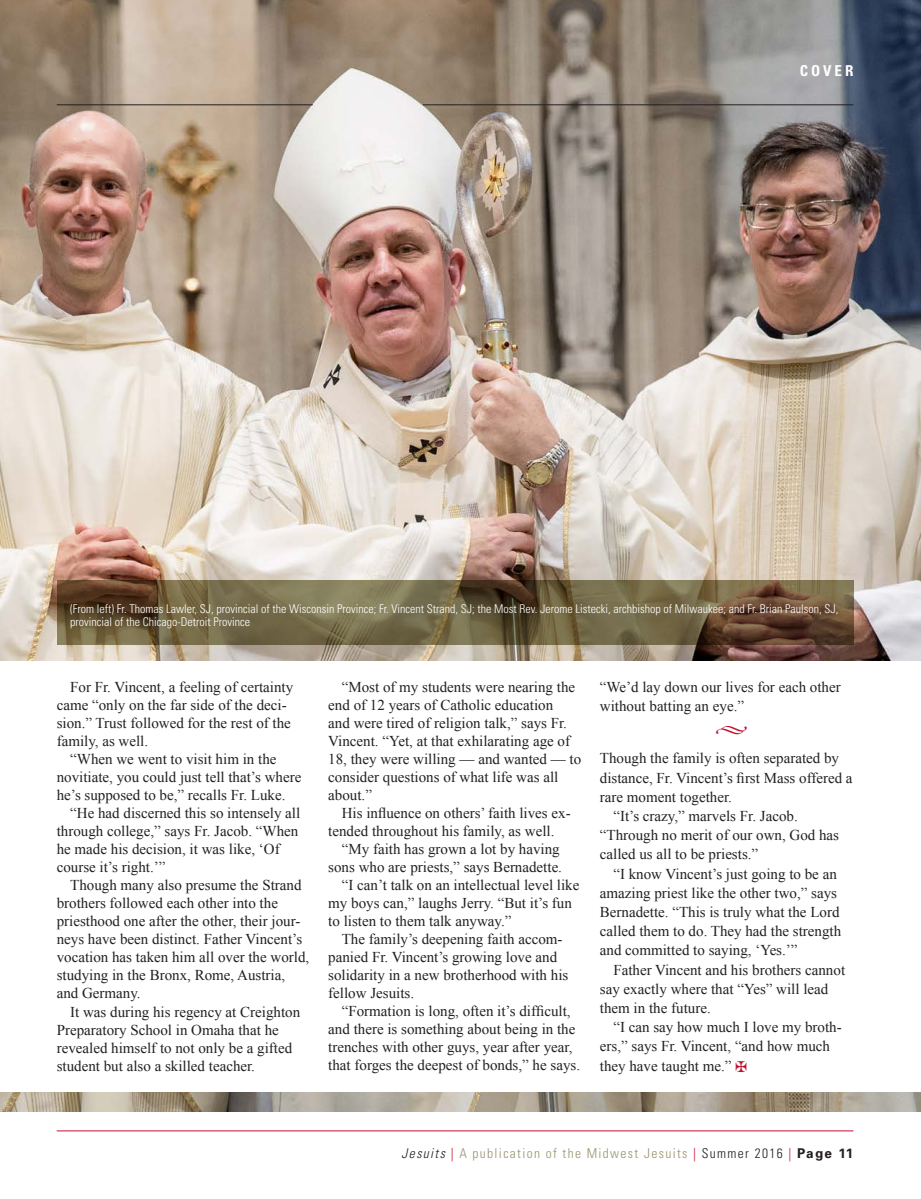
<style>
.page{position:relative;width:921px;height:1199px;background:#fff}
.page>*{position:absolute;margin:0;border:0;box-sizing:border-box;transform-origin:0 0}
.Body_Text{font:15px/18px "Times New Roman";color:#231f20}
.Body_Text_no_indent{font:15px/19.2px "Times New Roman";color:#231f20}
.t1{font:700 condensed 15px "Univers";letter-spacing:.2em;color:#fff}
.t2{font:300 condensed 13.5px "Univers";letter-spacing:.1em;color:#98946f}
.t3{font:300 condensed 12px/13.5px "Univers";color:#fff}
.s1{font-style:italic;color:#231f20}
.s2{color:#c3102f}
.s3{color:#231f20}
.s4{font-weight:700;font-stretch:normal;color:#231f20}
</style>
<div class="page">
<img style="left:0;top:0;width:921px;height:1111px">
<div style="left:0;top:661px;width:921px;height:430px;background:#fff"></div>
<hr style="left:423px;top:105px;width:430px;height:1px;background:#231f20">
<hr style="left:57px;top:1130px;width:796px;height:1px;background:#c3102f">
<hr style="left:57px;top:105px;width:256px;height:1px;background:#231f20">
<svg style="left:57px;top:580px;width:796px;height:65px;background:#6d5e40"></svg>
<p class="t1" style="left:800px;top:62px;width:55px">COVER</p>
<p class="t3" style="left:70px;top:601px;width:770px">(From left) Fr. Thomas Lawler, SJ, provincial of the Wisconsin Province; Fr. Vincent Strand, SJ; the Most Rev. Jerome Listecki, archbishop of Milwaukee; and Fr. Brian Paulson, SJ, provincial of the Chicago-Detroit Province</p>
<p class="Body_Text" style="left:57px;top:678px;width:238px;text-indent:14px">For Fr. Vincent, a feeling of certainty came “only on the far side of the deci&shy;sion.” Trust followed for the rest of the family, as well.</p>
<p class="Body_Text" style="left:57px;top:750px;width:246px;text-indent:14px">“When we went to visit him in the novitiate, you could just tell that’s where he’s supposed to be,” recalls Fr. Luke.</p>
<p class="Body_Text" style="left:57px;top:804px;width:245px;text-indent:14px">“He had discerned this so intensely all through college,” says Fr. Jacob. “When he made his decision, it was like, ‘Of course it’s right.’”</p>
<p class="Body_Text" style="left:57px;top:876px;width:254px;text-indent:14px">Though many also presume the Strand brothers followed each other into the priesthood one after the other, their jour&shy;neys have been distinct. Father Vincent’s vocation has taken him all over the world, studying in the Bronx, Rome, Austria, and Germany.</p>
<p class="Body_Text" style="left:57px;top:1002px;width:245px;text-indent:14px">It was during his regency at Creighton Preparatory School in Omaha that he revealed himself to not only be a gifted student but also a skilled teacher.</p>
<p class="Body_Text" style="left:328px;top:677px;width:254px;text-indent:14px">“Most of my students were nearing the end of 12 years of Catholic education<br>and were tired of religion talk,” says Fr.<br>Vincent. “Yet, at that exhilarating age of 18, they were willing — and wanted — to consider questions of what life was all about.”</p>
<p class="Body_Text" style="left:328px;top:803px;width:244px;text-indent:14px">His influence on others’ faith lives ex&shy;tended throughout his family, as well.</p>
<p class="Body_Text" style="left:328px;top:839px;width:235px;text-align:right">“My faith has grown a lot by having sons who are priests,” says Bernadette.</p>
<p class="Body_Text" style="left:328px;top:875px;width:253px;text-indent:14px">“I can’t talk on an intellectual level like my boys can,” laughs Jerry. “But it’s fun to listen to them talk anyway.”</p>
<p class="Body_Text" style="left:328px;top:929px;width:241px;text-indent:14px">The family’s deepening faith accom&shy;panied Fr. Vincent’s growing love and solidarity in a new brotherhood with his fellow Jesuits.</p>
<p class="Body_Text" style="left:328px;top:1001px;width:253px;text-align:center">“Formation is long, often it’s difficult, and there is something about being in the trenches with other guys, year after year, that forges the deepest of bonds,” he says.</p>
<p class="Body_Text" style="left:600px;top:677px;width:242px;line-height:19.2px">“We’d lay down our lives for each other without batting an eye.”</p>
<p class="Body_Text_no_indent" style="left:600px;top:748px;width:254px">Though the family is often separated by distance, Fr. Vincent’s first Mass offered a rare moment together.</p>
<p class="Body_Text" style="left:600px;top:806px;width:241px;line-height:19.2px;text-indent:14px">“It’s crazy,” marvels Fr. Jacob. “Through no merit of our own, God has called us all to be priests.”</p>
<p class="Body_Text" style="left:600px;top:863px;width:243px;line-height:19.2px;text-indent:14px">“I know Vincent’s just going to be an amazing priest like the other two,” says Bernadette. “This is truly what the Lord called them to do. They had the strength and committed to saying, ‘Yes.’”</p>
<p class="Body_Text" style="left:600px;top:959px;width:247px;line-height:19.2px;text-indent:14px">Father Vincent and his brothers cannot say exactly where that “Yes” will lead them in the future.</p>
<p class="Body_Text" style="left:600px;top:1017px;width:243px;line-height:19.2px;text-indent:14px">“I can say how much I love my broth&shy;ers,” says Fr. Vincent, “and how much they have taught me.”</p>
<p class="t2" style="left:402px;top:1145px;width:453px"><span class="s1">Jesuits</span> <span class="s2">|</span> A publication of the Midwest Jesuits <span class="s2">|</span> <span class="s3">Summer 2016</span> <span class="s2">|</span> <span class="s4">Page 11</span></p>
</div>
